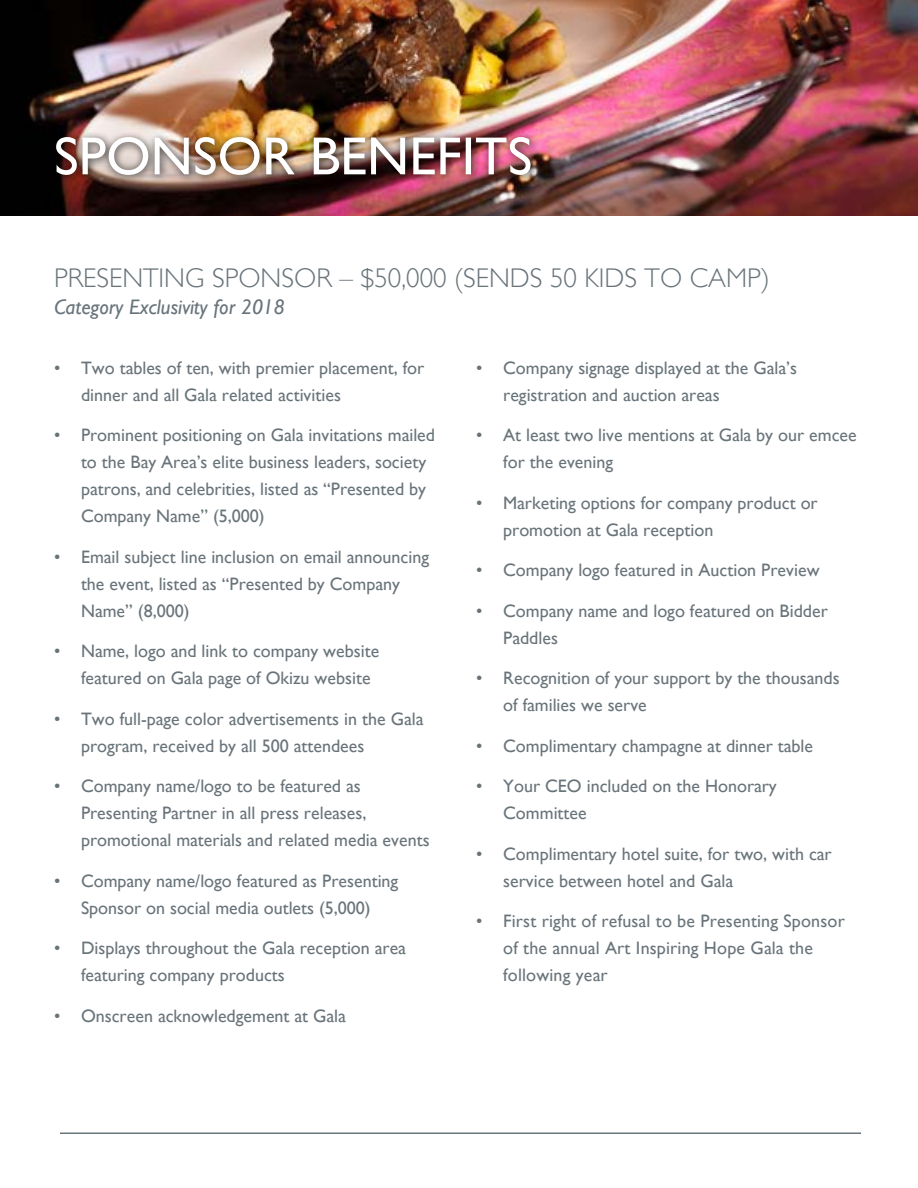
<style>
.page{position:relative;width:918px;height:1188px;background:#fff}
.page>*{position:absolute;margin:0;border:0;box-sizing:border-box;transform-origin:0 0}
.t1{font:54px "Gill Sans";color:#fff}
.t2{font:300 27px "Gill Sans";color:#69747a}
.t3{font:italic 21px "Gill Sans";color:#69747a}
.t4{font:18px/27px "Gill Sans";color:#69747a}
</style>
<div class="page">
<img style="left:0;top:0;width:918px;height:216px">
<div style="left:49px;top:132px;width:492px;height:51px;background:#000;opacity:.75"></div>
<hr style="left:60px;top:1132px;width:801px;height:2px;background:#69747a">
<h1 class="t1" style="left:54px;top:125px;width:62px">Sponsor</h1>
<h1 class="t1" style="left:310px;top:125px;width:59px">Benefits</h1>
<h2 class="t2" style="left:54px;top:262px;width:717px">PRESENTING SPONSOR – $50,000 (SENDS 50 KIDS TO CAMP)</h2>
<p class="t3" style="left:54px;top:294px;width:232px">Category Exclusivity for 2018</p>
<p class="t4" style="left:81px;top:354px;width:345px;text-indent:-27px">• Two tables of ten, with premier placement, for dinner and all Gala related activities</p>
<p class="t4" style="left:81px;top:422px;width:356px;text-indent:-27px">• Prominent positioning on Gala invitations mailed to the Bay Area’s elite business leaders, society patrons, and celebrities, listed as “Presented by Company Name” (5,000)</p>
<p class="t4" style="left:81px;top:543px;width:350px;text-indent:-27px">• Email subject line inclusion on email announcing the event, listed as “Presented by Company<br>Name” (8,000)</p>
<p class="t4" style="left:81px;top:638px;width:300px;text-indent:-27px">• Name, logo and link to company website featured on Gala page of Okizu website</p>
<p class="t4" style="left:81px;top:705px;width:344px;text-indent:-27px">• Two full-page color advertisements in the Gala program, received by all 500 attendees</p>
<p class="t4" style="left:81px;top:773px;width:350px;text-indent:-27px">• Company name/logo to be featured as<br>Presenting Partner in all press releases, promotional materials and related media events</p>
<p class="t4" style="left:54px;top:867px;width:346px;text-align:center">• Company name/logo featured as Presenting<br>Sponsor on social media outlets (5,000)</p>
<p class="t4" style="left:81px;top:935px;width:327px;text-indent:-27px">• Displays throughout the Gala reception area featuring company products</p>
<p class="t4" style="left:54px;top:1002px;width:293px">• Onscreen acknowledgement at Gala</p>
<p class="t4" style="left:503px;top:354px;width:295px;text-indent:-27px">• Company signage displayed at the Gala’s registration and auction areas</p>
<p class="t4" style="left:503px;top:422px;width:355px;text-indent:-27px">• At least two live mentions at Gala by our emcee for the evening</p>
<p class="t4" style="left:503px;top:489px;width:316px;text-indent:-27px">• Marketing options for company product or promotion at Gala reception</p>
<p class="t4" style="left:476px;top:557px;width:345px">• Company logo featured in Auction Preview</p>
<p class="t4" style="left:503px;top:597px;width:326px;text-indent:-27px">• Company name and logo featured on Bidder<br>Paddles</p>
<p class="t4" style="left:503px;top:665px;width:338px;text-indent:-27px">• Recognition of your support by the thousands of families we serve</p>
<p class="t4" style="left:476px;top:732px;width:338px">• Complimentary champagne at dinner table</p>
<p class="t4" style="left:503px;top:773px;width:275px;text-indent:-27px">• Your CEO included on the Honorary<br>Committee</p>
<p class="t4" style="left:503px;top:840px;width:330px;text-indent:-27px">• Complimentary hotel suite, for two, with car service between hotel and Gala</p>
<p class="t4" style="left:503px;top:908px;width:343px;text-indent:-27px">• First right of refusal to be Presenting Sponsor of the annual Art Inspiring Hope Gala the following year</p>
</div>
